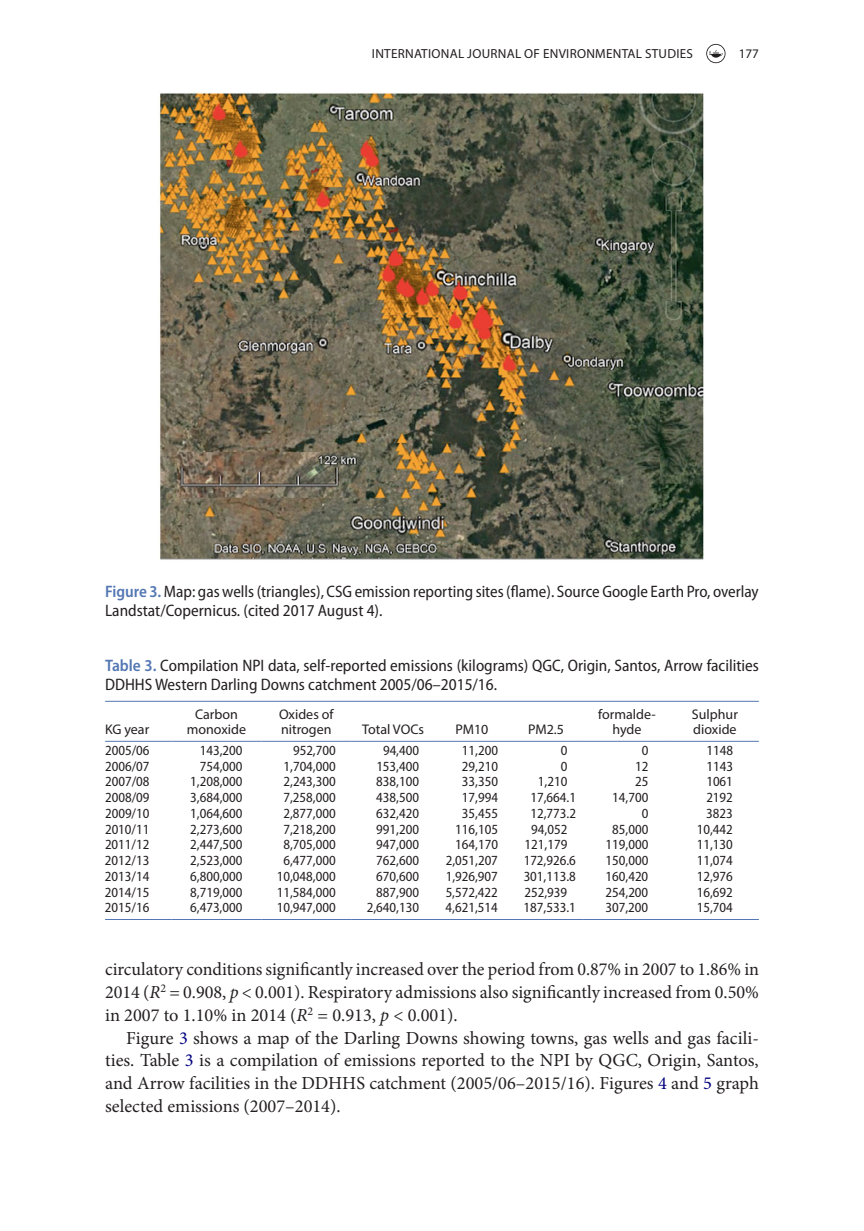
<style>
.page{position:relative;width:864px;height:1231px;background:#fff}
.page>*{position:absolute;margin:0;border:0;box-sizing:border-box;transform-origin:0 0}
.t1{font:18.38px/22.8px "Minion Pro";color:#231f20;text-align:justify}
.t2{font:semi-condensed 16.62px/19.2px "Myriad Pro";color:#231f20}
.t3{font:semi-condensed 14px "Myriad Pro";color:#231f20}
.t4{font:14px/15.8px "Myriad Pro";color:#231f20;text-align:center}
.t5{font:13.12px "Myriad Pro";letter-spacing:.02em;color:#231f20}
.s1{font-weight:600;color:#5477b3}
.s2{font-style:italic}
.s3{color:#000080}
</style>
<div class="page">
<svg style="left:706px;top:44px;width:19px;height:19px"></svg>
<img style="left:159px;top:92px;width:545px;height:468px">
<hr style="left:105px;top:700px;width:653px;height:1px;background:#5477b3">
<hr style="left:105px;top:740px;width:66px;height:1px;background:#5477b3">
<hr style="left:171px;top:740px;width:90px;height:1px;background:#5477b3">
<hr style="left:261px;top:740px;width:90px;height:1px;background:#5477b3">
<hr style="left:351px;top:740px;width:83px;height:1px;background:#5477b3">
<hr style="left:434px;top:740px;width:75px;height:1px;background:#5477b3">
<hr style="left:509px;top:740px;width:74px;height:1px;background:#5477b3">
<hr style="left:583px;top:740px;width:87px;height:1px;background:#5477b3">
<hr style="left:670px;top:740px;width:88px;height:1px;background:#5477b3">
<hr style="left:105px;top:918px;width:66px;height:1px;background:#5477b3">
<hr style="left:171px;top:918px;width:90px;height:1px;background:#5477b3">
<hr style="left:261px;top:918px;width:90px;height:1px;background:#5477b3">
<hr style="left:351px;top:918px;width:83px;height:1px;background:#5477b3">
<hr style="left:434px;top:918px;width:75px;height:1px;background:#5477b3">
<hr style="left:509px;top:918px;width:74px;height:1px;background:#5477b3">
<hr style="left:583px;top:918px;width:87px;height:1px;background:#5477b3">
<hr style="left:670px;top:918px;width:88px;height:1px;background:#5477b3">
<p class="t5" style="left:372px;top:45px;width:322px">INTERNATIONAL JOURNAL OF ENVIRONMENTAL STUDIES</p>
<p class="t5" style="left:738px;top:45px;width:22px">177</p>
<p class="t2" style="left:105px;top:582px;width:655px"><span class="s1">Figure 3.</span> Map: gas wells (triangles), CSG emission reporting sites (flame). Source Google Earth Pro, overlay<br>Landstat/Copernicus. (cited 2017 August 4).</p>
<p class="t2" style="left:105px;top:656px;width:655px"><span class="s1">Table 3.</span> Compilation NPI data, self-reported emissions (kilograms) QGC, Origin, Santos, Arrow facilities<br>DDHHS Western Darling Downs catchment 2005/06–2015/16.</p>
<p class="t4" style="left:105px;top:721px;width:46px">KG year</p>
<p class="t4" style="left:187px;top:705px;width:61px">Carbon monoxide</p>
<p class="t4" style="left:279px;top:705px;width:56px;text-align:left">Oxides of nitrogen</p>
<p class="t4" style="left:598px;top:705px;width:59px">formalde&shy;hyde</p>
<p class="t4" style="left:691px;top:705px;width:47px;text-align:left">Sulphur dioxide</p>
<p class="t4" style="left:362px;top:721px;width:63px">Total VOCs</p>
<p class="t4" style="left:455px;top:721px;width:34px">PM10</p>
<p class="t4" style="left:528px;top:721px;width:37px">PM2.5</p>
<p class="t3" style="left:105px;top:742px;width:46px">2005/06</p>
<p class="t3" style="left:200px;top:742px;width:44px">143,200</p>
<p class="t3" style="left:293px;top:742px;width:44px">952,700</p>
<p class="t3" style="left:383px;top:742px;width:38px">94,400</p>
<p class="t3" style="left:461px;top:742px;width:38px">11,200</p>
<p class="t3" style="left:560px;top:742px;width:8px">0</p>
<p class="t3" style="left:641px;top:742px;width:8px">0</p>
<p class="t3" style="left:706px;top:742px;width:28px">1148</p>
<p class="t3" style="left:105px;top:758px;width:46px">2006/07</p>
<p class="t3" style="left:200px;top:758px;width:44px">754,000</p>
<p class="t3" style="left:283px;top:758px;width:54px">1,704,000</p>
<p class="t3" style="left:376px;top:758px;width:44px">153,400</p>
<p class="t3" style="left:461px;top:758px;width:38px">29,210</p>
<p class="t3" style="left:560px;top:758px;width:8px">0</p>
<p class="t3" style="left:634px;top:758px;width:15px">12</p>
<p class="t3" style="left:706px;top:758px;width:28px">1143</p>
<p class="t3" style="left:105px;top:774px;width:46px">2007/08</p>
<p class="t3" style="left:190px;top:774px;width:54px">1,208,000</p>
<p class="t3" style="left:283px;top:774px;width:54px">2,243,300</p>
<p class="t3" style="left:376px;top:774px;width:44px">838,100</p>
<p class="t3" style="left:461px;top:774px;width:38px">33,350</p>
<p class="t3" style="left:537px;top:774px;width:31px">1,210</p>
<p class="t3" style="left:634px;top:774px;width:15px">25</p>
<p class="t3" style="left:706px;top:774px;width:28px">1061</p>
<p class="t3" style="left:105px;top:789px;width:46px">2008/09</p>
<p class="t3" style="left:190px;top:789px;width:54px">3,684,000</p>
<p class="t3" style="left:283px;top:789px;width:54px">7,258,000</p>
<p class="t3" style="left:376px;top:789px;width:44px">438,500</p>
<p class="t3" style="left:461px;top:789px;width:38px">17,994</p>
<p class="t3" style="left:530px;top:789px;width:47px">17,664.1</p>
<p class="t3" style="left:612px;top:789px;width:38px">14,700</p>
<p class="t3" style="left:706px;top:789px;width:28px">2192</p>
<p class="t3" style="left:105px;top:805px;width:46px">2009/10</p>
<p class="t3" style="left:190px;top:805px;width:54px">1,064,600</p>
<p class="t3" style="left:283px;top:805px;width:54px">2,877,000</p>
<p class="t3" style="left:376px;top:805px;width:44px">632,420</p>
<p class="t3" style="left:461px;top:805px;width:38px">35,455</p>
<p class="t3" style="left:530px;top:805px;width:47px">12,773.2</p>
<p class="t3" style="left:641px;top:805px;width:8px">0</p>
<p class="t3" style="left:706px;top:805px;width:28px">3823</p>
<p class="t3" style="left:105px;top:821px;width:46px">2010/11</p>
<p class="t3" style="left:190px;top:821px;width:54px">2,273,600</p>
<p class="t3" style="left:283px;top:821px;width:54px">7,218,200</p>
<p class="t3" style="left:376px;top:821px;width:44px">991,200</p>
<p class="t3" style="left:455px;top:821px;width:44px">116,105</p>
<p class="t3" style="left:531px;top:821px;width:38px">94,052</p>
<p class="t3" style="left:612px;top:821px;width:38px">85,000</p>
<p class="t3" style="left:696px;top:821px;width:38px">10,442</p>
<p class="t3" style="left:105px;top:837px;width:46px">2011/12</p>
<p class="t3" style="left:190px;top:837px;width:54px">2,447,500</p>
<p class="t3" style="left:283px;top:837px;width:54px">8,705,000</p>
<p class="t3" style="left:376px;top:837px;width:44px">947,000</p>
<p class="t3" style="left:455px;top:837px;width:44px">164,170</p>
<p class="t3" style="left:524px;top:837px;width:44px">121,179</p>
<p class="t3" style="left:605px;top:837px;width:44px">119,000</p>
<p class="t3" style="left:696px;top:837px;width:38px">11,130</p>
<p class="t3" style="left:105px;top:852px;width:46px">2012/13</p>
<p class="t3" style="left:190px;top:852px;width:54px">2,523,000</p>
<p class="t3" style="left:283px;top:852px;width:54px">6,477,000</p>
<p class="t3" style="left:376px;top:852px;width:44px">762,600</p>
<p class="t3" style="left:445px;top:852px;width:54px">2,051,207</p>
<p class="t3" style="left:523px;top:852px;width:54px">172,926.6</p>
<p class="t3" style="left:605px;top:852px;width:44px">150,000</p>
<p class="t3" style="left:696px;top:852px;width:38px">11,074</p>
<p class="t3" style="left:105px;top:868px;width:46px">2013/14</p>
<p class="t3" style="left:190px;top:868px;width:54px">6,800,000</p>
<p class="t3" style="left:276px;top:868px;width:60px">10,048,000</p>
<p class="t3" style="left:376px;top:868px;width:44px">670,600</p>
<p class="t3" style="left:445px;top:868px;width:54px">1,926,907</p>
<p class="t3" style="left:523px;top:868px;width:54px">301,113.8</p>
<p class="t3" style="left:605px;top:868px;width:44px">160,420</p>
<p class="t3" style="left:696px;top:868px;width:38px">12,976</p>
<p class="t3" style="left:105px;top:884px;width:46px">2014/15</p>
<p class="t3" style="left:190px;top:884px;width:54px">8,719,000</p>
<p class="t3" style="left:276px;top:884px;width:60px">11,584,000</p>
<p class="t3" style="left:376px;top:884px;width:44px">887,900</p>
<p class="t3" style="left:445px;top:884px;width:54px">5,572,422</p>
<p class="t3" style="left:524px;top:884px;width:44px">252,939</p>
<p class="t3" style="left:605px;top:884px;width:44px">254,200</p>
<p class="t3" style="left:696px;top:884px;width:38px">16,692</p>
<p class="t3" style="left:105px;top:900px;width:46px">2015/16</p>
<p class="t3" style="left:190px;top:900px;width:54px">6,473,000</p>
<p class="t3" style="left:276px;top:900px;width:60px">10,947,000</p>
<p class="t3" style="left:366px;top:900px;width:54px">2,640,130</p>
<p class="t3" style="left:445px;top:900px;width:54px">4,621,514</p>
<p class="t3" style="left:523px;top:900px;width:54px">187,533.1</p>
<p class="t3" style="left:605px;top:900px;width:44px">307,200</p>
<p class="t3" style="left:696px;top:900px;width:38px">15,704</p>
<h1 class="t1" style="left:105px;top:958px;width:655px">circulatory conditions significantly increased over the period from 0.87% in 2007 to 1.86% in 2014 (<span class="s2">R</span><sup>2</sup> = 0.908, <span class="s2">p</span> &lt; 0.001). Respiratory admissions also significantly increased from 0.50% in 2007 to 1.10% in 2014 (<span class="s2">R</span><sup>2</sup> = 0.913, <span class="s2">p</span> &lt; 0.001).</h1>
<p class="t1" style="left:105px;top:1026px;width:655px;text-indent:21px">Figure <span class="s3">3</span> shows a map of the Darling Downs showing towns, gas wells and gas facili&shy;ties. Table <span class="s3">3</span> is a compilation of emissions reported to the NPI by QGC, Origin, Santos, and Arrow facilities in the DDHHS catchment (2005/06–2015/16). Figures <span class="s3">4</span> and <span class="s3">5</span> graph selected emissions (2007–2014).</p>
</div>
